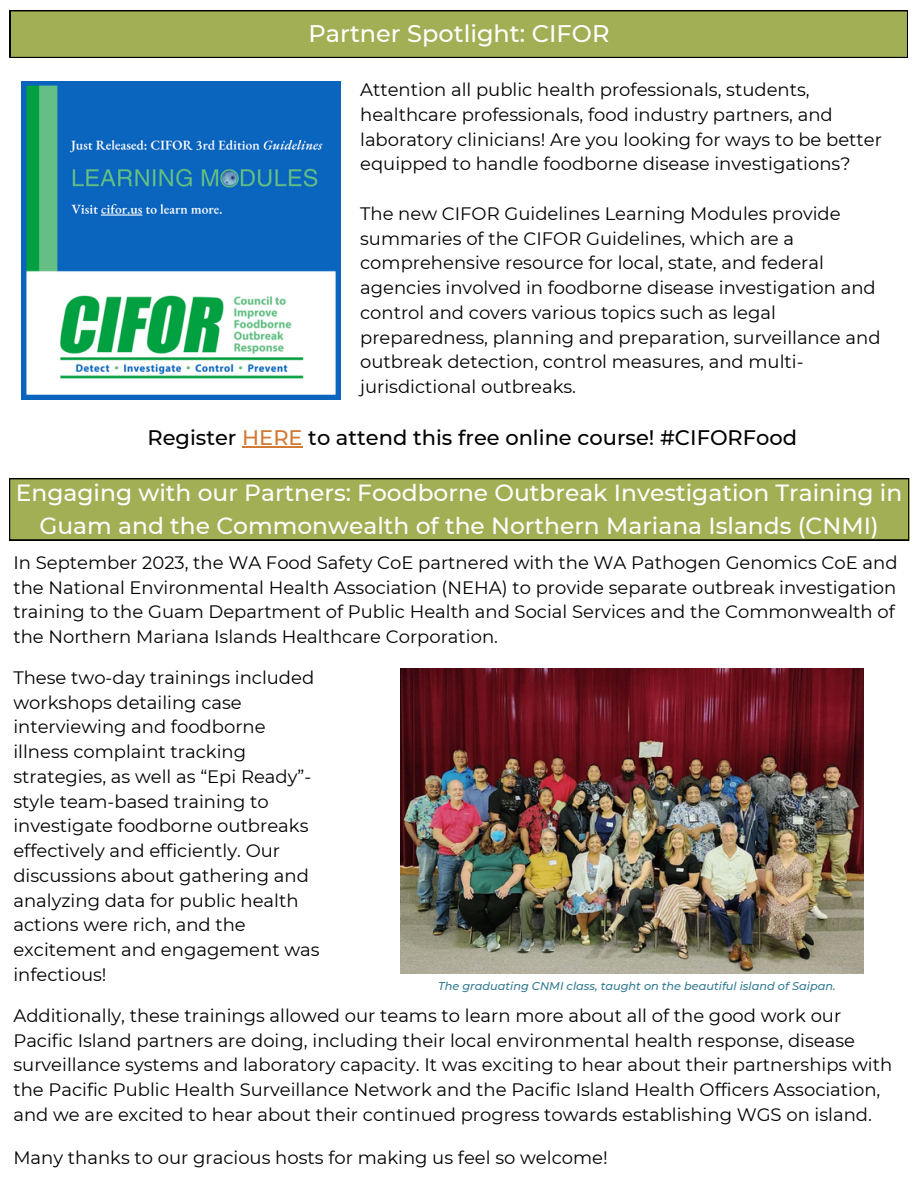
<style>
.page{position:relative;width:918px;height:1188px;background:#fff}
.page>*{position:absolute;margin:0;border:0;box-sizing:border-box;transform-origin:0 0}
.t1{font:500 24px "Montserrat";color:#fff}
.t2{font:500 23.4px/32.7px "Montserrat";color:#fff;text-align:center}
.t3{font:500 21px "Montserrat";color:#000}
.t4{font:18px/24.8px "Montserrat";color:#000}
.t5{font:italic 500 11.25px "Montserrat";color:#347c94}
.s1{color:#d27934}
</style>
<div class="page">
<svg style="left:10px;top:10px;width:898px;height:48px;background:#98a54f"></svg>
<svg style="left:22px;top:81px;width:318px;height:318px"></svg>
<hr style="left:242px;top:447px;width:61px;height:1px;background:#d27934">
<div style="left:9px;top:478px;width:900px;height:62px;background:#a2af54"></div>
<img style="left:401px;top:669px;width:462px;height:305px">
<h1 class="t1" style="left:309px;top:19px;width:302px">Partner Spotlight: CIFOR</h1>
<h3 class="t4" style="left:360px;top:77px;width:523px">Attention all public health professionals, students, healthcare professionals, food industry partners, and laboratory clinicians! Are you looking for ways to be better equipped to handle foodborne disease investigations?</h3>
<h3 class="t4" style="left:360px;top:201px;width:522px">The new CIFOR Guidelines Learning Modules provide summaries of the CIFOR Guidelines, which are a comprehensive resource for local, state, and federal agencies involved in foodborne disease investigation and control and covers various topics such as legal preparedness, planning and preparation, surveillance and outbreak detection, control measures, and multi&shy;jurisdictional outbreaks.</h3>
<h2 class="t3" style="left:148px;top:425px;width:651px">Register <span class="s1">HERE</span> to attend this free online course! #CIFORFood</h2>
<h3 class="t2" style="left:16px;top:476px;width:888px">Engaging with our Partners: Foodborne Outbreak Investigation Training in<br>Guam and the Commonwealth of the Northern Mariana Islands (CNMI)</h3>
<h1 class="t4" style="left:13px;top:550px;width:886px">In September 2023, the WA Food Safety CoE partnered with the WA Pathogen Genomics CoE and the National Environmental Health Association (NEHA) to provide separate outbreak investigation training to the Guam Department of Public Health and Social Services and the Commonwealth of the Northern Mariana Islands Healthcare Corporation.</h1>
<p class="t4" style="left:13px;top:665px;width:308px">These two-day trainings included workshops detailing case interviewing and foodborne illness complaint tracking strategies, as well as “Epi Ready”- style team-based training to investigate foodborne outbreaks effectively and efficiently. Our discussions about gathering and analyzing data for public health actions were rich, and the excitement and engagement was infectious!</p>
<h3 class="t4" style="left:13px;top:1003px;width:880px">Additionally, these trainings allowed our teams to learn more about all of the good work our Pacific Island partners are doing, including their local environmental health response, disease surveillance systems and laboratory capacity. It was exciting to hear about their partnerships with the Pacific Public Health Surveillance Network and the Pacific Island Health Officers Association, and we are excited to hear about their continued progress towards establishing WGS on island.</h3>
<h3 class="t4" style="left:13px;top:1146px;width:596px">Many thanks to our gracious hosts for making us feel so welcome!</h3>
<p class="t5" style="left:438px;top:979px;width:399px">The graduating CNMI class, taught on the beautiful island of Saipan.</p>
</div>
